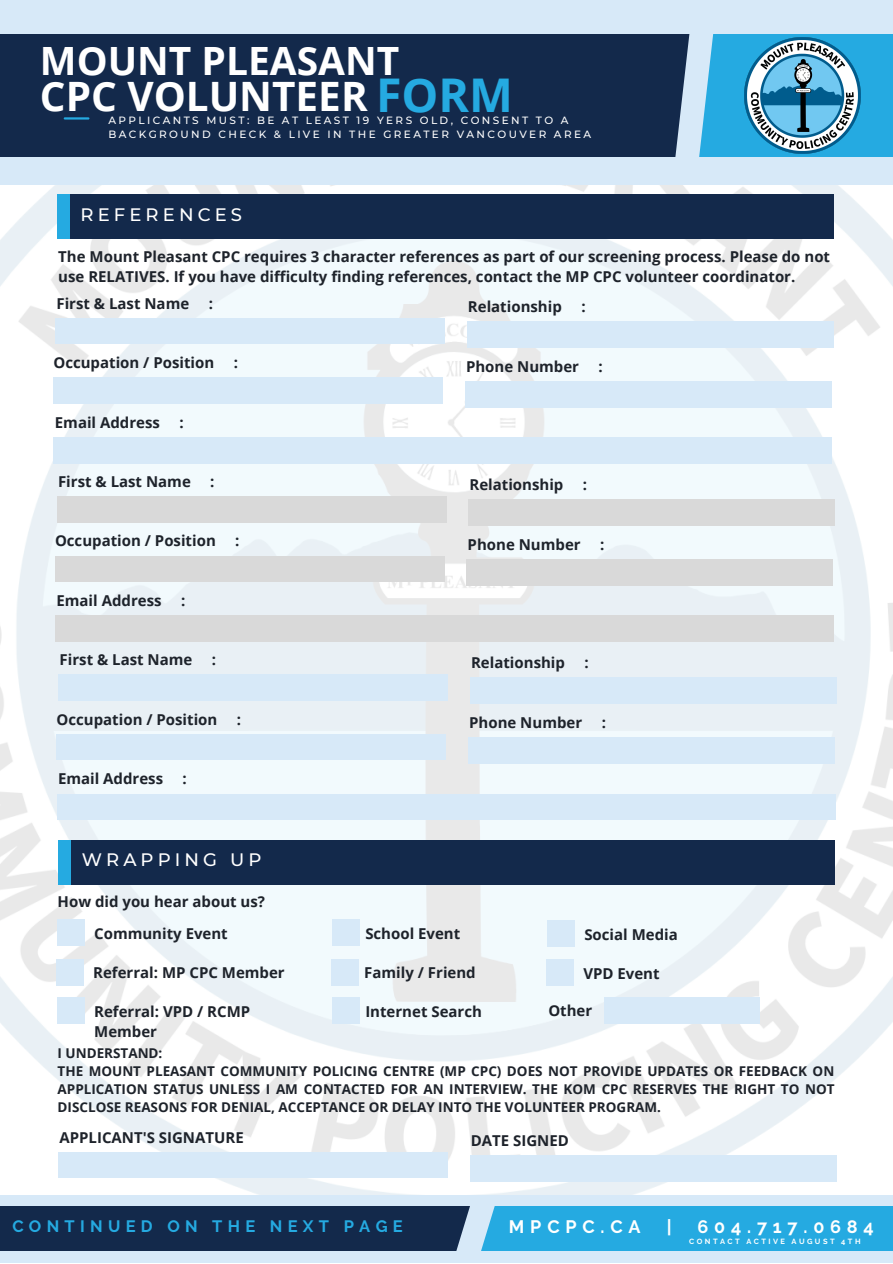
<style>
.page{position:relative;width:893px;height:1264px;background:#fff}
.page>*{position:absolute;margin:0;border:0;box-sizing:border-box;transform-origin:0 0}
.t1{font:700 46.5px "Open Sans";color:#25aae1}
.t2{font:700 40.5px "Open Sans";color:#fff}
.t3{font:700 39px "Open Sans";color:#fff}
.t4{font:700 18px "Raleway";letter-spacing:.32em;color:#fff}
.t5{font:500 18px "Montserrat";letter-spacing:.23em;color:#fff}
.t6{font:700 16.5px "Raleway";letter-spacing:.32em;color:#25aae1}
.t7{font:700 15px/20.2px "Open Sans";color:#1e232b}
.t8{font:700 13.5px/18px "Open Sans";color:#1e232b;text-align:justify}
.t9{font:500 10.5px/14px "Montserrat";letter-spacing:.23em;color:#fff}
.t10{font:700 7.5px "Raleway";letter-spacing:.32em;color:#fff}
</style>
<div class="page">
<img style="left:0;top:185px;width:892px;height:1009px">
<div style="left:0;top:0;width:892px;height:185px;background:#d7e9f8"></div>
<div style="left:0;top:34px;width:693px;height:123px;background:#13294b"></div>
<hr style="left:65px;top:117px;width:23px;height:3px;background:#25aae1">
<div style="left:0;top:1194px;width:892px;height:68px;background:#d7e9f8"></div>
<div style="left:0;top:1206px;width:469px;height:44px;background:#13294b"></div>
<div style="left:479px;top:1206px;width:413px;height:44px;background:#25aae1"></div>
<div style="left:57px;top:195px;width:30px;height:44px;background:#25aae1"></div>
<div style="left:70px;top:195px;width:764px;height:44px;background:#13294b"></div>
<div style="left:694px;top:34px;width:198px;height:123px;background:#25aae1"></div>
<svg style="left:660px;top:34px;width:69px;height:157px"></svg>
<svg style="left:426px;top:1171px;width:87px;height:80px"></svg>
<img style="left:744px;top:37px;width:117px;height:117px">
<div style="left:55px;top:318px;width:389px;height:26px;background:#d7e9f8"></div>
<div style="left:467px;top:321px;width:366px;height:26px;background:#d7e9f8"></div>
<div style="left:53px;top:378px;width:389px;height:25px;background:#d7e9f8"></div>
<div style="left:465px;top:381px;width:366px;height:26px;background:#d7e9f8"></div>
<div style="left:54px;top:438px;width:777px;height:25px;background:#d7e9f8"></div>
<div style="left:57px;top:496px;width:389px;height:26px;background:#d9d9d9"></div>
<div style="left:468px;top:500px;width:367px;height:25px;background:#d9d9d9"></div>
<div style="left:55px;top:556px;width:389px;height:26px;background:#d9d9d9"></div>
<div style="left:466px;top:559px;width:367px;height:26px;background:#d9d9d9"></div>
<div style="left:55px;top:616px;width:778px;height:25px;background:#d9d9d9"></div>
<div style="left:59px;top:674px;width:388px;height:26px;background:#d7e9f8"></div>
<div style="left:470px;top:678px;width:366px;height:25px;background:#d7e9f8"></div>
<div style="left:57px;top:734px;width:389px;height:26px;background:#d7e9f8"></div>
<div style="left:468px;top:737px;width:366px;height:26px;background:#d7e9f8"></div>
<div style="left:57px;top:794px;width:778px;height:25px;background:#d7e9f8"></div>
<div style="left:58px;top:840px;width:30px;height:44px;background:#25aae1"></div>
<div style="left:71px;top:840px;width:764px;height:44px;background:#13294b"></div>
<div style="left:547px;top:919px;width:28px;height:27px;background:#d7e9f8"></div>
<div style="left:332px;top:919px;width:27px;height:27px;background:#d7e9f8"></div>
<div style="left:58px;top:919px;width:27px;height:27px;background:#d7e9f8"></div>
<div style="left:546px;top:959px;width:28px;height:27px;background:#d7e9f8"></div>
<div style="left:331px;top:958px;width:27px;height:27px;background:#d7e9f8"></div>
<div style="left:57px;top:958px;width:27px;height:27px;background:#d7e9f8"></div>
<div style="left:332px;top:997px;width:27px;height:27px;background:#d7e9f8"></div>
<div style="left:58px;top:997px;width:27px;height:27px;background:#d7e9f8"></div>
<div style="left:604px;top:997px;width:155px;height:27px;background:#d7e9f8"></div>
<div style="left:58px;top:1152px;width:389px;height:25px;background:#d7e9f8"></div>
<div style="left:469px;top:1155px;width:367px;height:26px;background:#d7e9f8"></div>
<p class="t3" style="left:40px;top:34px;width:361px">MOUNT PLEASANT</p>
<p class="t2" style="left:40px;top:68px;width:329px">CPC VOLUNTEER</p>
<p class="t1" style="left:376px;top:62px;width:138px">FORM</p>
<p class="t9" style="left:108px;top:113px;width:484px">APPLICANTS MUST: BE AT LEAST 19 YERS OLD, CONSENT TO A<br>BACKGROUND CHECK &amp; LIVE IN THE GREATER VANCOUVER AREA</p>
<p class="t5" style="left:81px;top:204px;width:163px">REFERENCES</p>
<p class="t7" style="left:58px;top:246px;width:773px">The Mount Pleasant CPC requires 3 character references as part of our screening process. Please do not use RELATIVES. If you have difficulty finding references, contact the MP CPC volunteer coordinator.</p>
<p class="t7" style="left:56px;top:292px;width:134px">First &amp; Last Name</p>
<p class="t7" style="left:209px;top:292px;width:6px">:</p>
<p class="t7" style="left:468px;top:296px;width:95px">Relationship</p>
<p class="t7" style="left:581px;top:296px;width:6px">:</p>
<p class="t7" style="left:53px;top:352px;width:162px">Occupation / Position</p>
<p class="t7" style="left:234px;top:352px;width:6px">:</p>
<p class="t7" style="left:466px;top:356px;width:114px">Phone Number</p>
<p class="t7" style="left:598px;top:356px;width:6px">:</p>
<p class="t7" style="left:55px;top:412px;width:107px">Email Address</p>
<p class="t7" style="left:179px;top:412px;width:6px">:</p>
<p class="t7" style="left:58px;top:470px;width:134px">First &amp; Last Name</p>
<p class="t7" style="left:210px;top:470px;width:6px">:</p>
<p class="t7" style="left:469px;top:474px;width:95px">Relationship</p>
<p class="t7" style="left:583px;top:474px;width:6px">:</p>
<p class="t7" style="left:55px;top:530px;width:162px">Occupation / Position</p>
<p class="t7" style="left:235px;top:530px;width:6px">:</p>
<p class="t7" style="left:467px;top:534px;width:114px">Phone Number</p>
<p class="t7" style="left:600px;top:534px;width:6px">:</p>
<p class="t7" style="left:56px;top:590px;width:107px">Email Address</p>
<p class="t7" style="left:181px;top:590px;width:6px">:</p>
<p class="t7" style="left:60px;top:649px;width:134px">First &amp; Last Name</p>
<p class="t7" style="left:212px;top:649px;width:6px">:</p>
<p class="t7" style="left:471px;top:652px;width:95px">Relationship</p>
<p class="t7" style="left:584px;top:652px;width:6px">:</p>
<p class="t7" style="left:57px;top:708px;width:162px">Occupation / Position</p>
<p class="t7" style="left:237px;top:708px;width:6px">:</p>
<p class="t7" style="left:469px;top:712px;width:114px">Phone Number</p>
<p class="t7" style="left:601px;top:712px;width:6px">:</p>
<p class="t7" style="left:58px;top:768px;width:107px">Email Address</p>
<p class="t7" style="left:182px;top:768px;width:6px">:</p>
<p class="t5" style="left:82px;top:849px;width:181px">WRAPPING UP</p>
<p class="t7" style="left:58px;top:891px;width:209px">How did you hear about us?</p>
<p class="t7" style="left:94px;top:923px;width:135px">Community Event</p>
<p class="t7" style="left:365px;top:923px;width:96px">School Event</p>
<p class="t7" style="left:584px;top:923px;width:95px">Social Media</p>
<p class="t7" style="left:93px;top:962px;width:193px">Referral: MP CPC Member</p>
<p class="t7" style="left:364px;top:962px;width:113px">Family / Friend</p>
<p class="t7" style="left:583px;top:963px;width:78px">VPD Event</p>
<p class="t7" style="left:94px;top:1001px;width:157px">Referral: VPD / RCMP<br>Member</p>
<p class="t7" style="left:365px;top:1001px;width:118px">Internet Search</p>
<p class="t7" style="left:548px;top:1000px;width:45px">Other</p>
<p class="t8" style="left:58px;top:1043px;width:106px">I UNDERSTAND:</p>
<p class="t8" style="left:58px;top:1061px;width:778px">THE MOUNT PLEASANT COMMUNITY POLICING CENTRE (MP CPC) DOES NOT PROVIDE UPDATES OR FEEDBACK ON APPLICATION STATUS UNLESS I AM CONTACTED FOR AN INTERVIEW. THE KOM CPC RESERVES THE RIGHT TO NOT DISCLOSE REASONS FOR DENIAL, ACCEPTANCE OR DELAY INTO THE VOLUNTEER PROGRAM.</p>
<p class="t7" style="left:59px;top:1126px;width:186px">APPLICANT'S SIGNATURE</p>
<p class="t7" style="left:471px;top:1129px;width:100px">DATE SIGNED</p>
<p class="t6" style="left:12px;top:1216px;width:392px">CONTINUED ON THE NEXT PAGE</p>
<p class="t4" style="left:509px;top:1216px;width:133px">MPCPC.CA</p>
<p class="t4" style="left:666px;top:1216px;width:6px">|</p>
<p class="t4" style="left:697px;top:1216px;width:178px">604.717.0684</p>
<p class="t10" style="left:689px;top:1237px;width:173px">CONTACT ACTIVE AUGUST 4TH</p>
</div>
